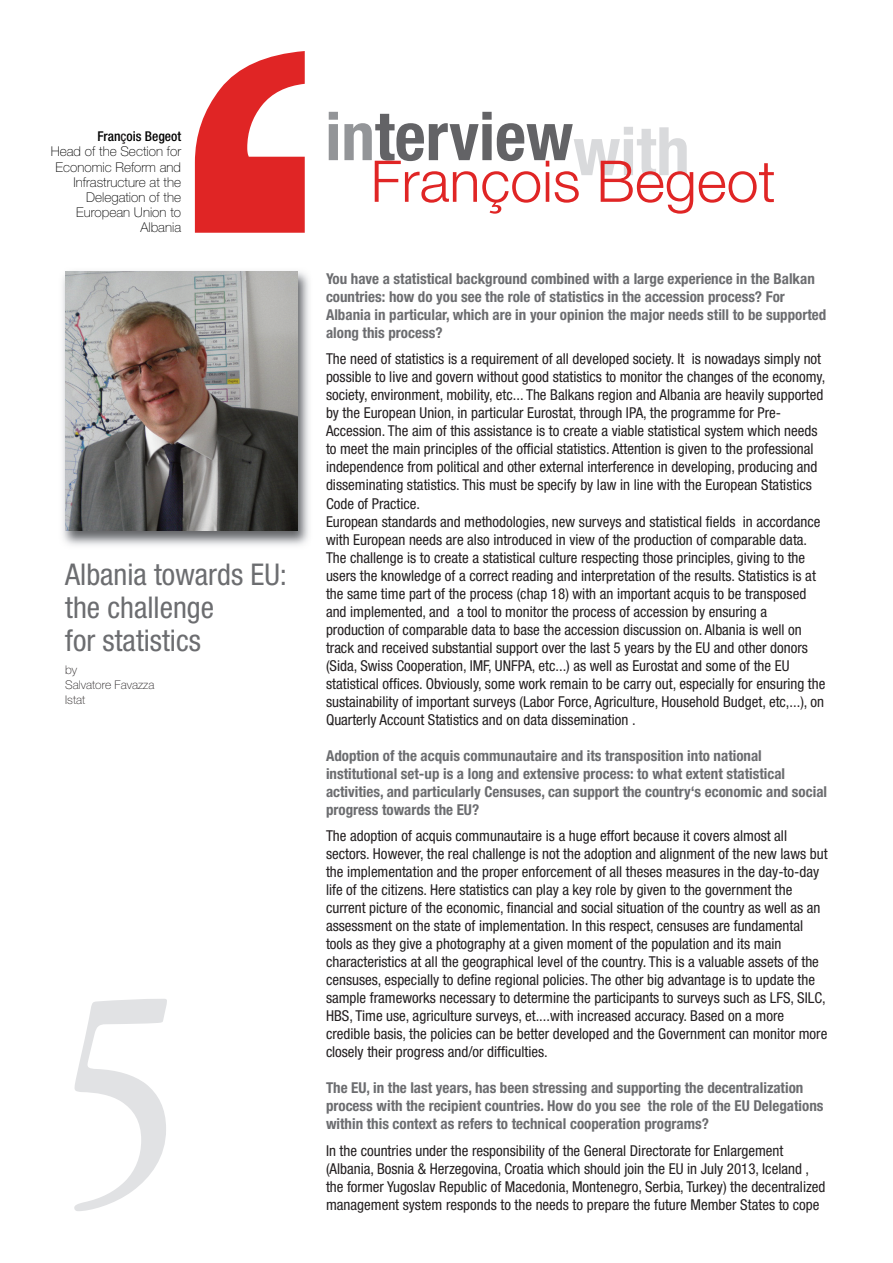
<style>
.page{position:relative;width:893px;height:1263px;background:#fff}
.page>*{position:absolute;margin:0;border:0;box-sizing:border-box;transform-origin:0 0}
.t1{font:condensed 300px "ITC Garamond Std";color:#e1e2e4}
.t2{font:700 condensed 67.05px "Helvetica Neue LT Std";color:#636366}
.t3{font:300 57.6px "Helvetica Neue LT Std";color:#e02525}
.t4{font:condensed 30px/33px "Helvetica Neue LT Std";color:#6c6d70}
.t5{font:condensed 15px/18px "Helvetica Neue LT Std";color:#231f20}
.t6{font:700 condensed 15px/18px "Helvetica Neue LT Std";color:#6c6d70}
.t7{font:100 13.5px/15.1px "Helvetica Neue LT Std";color:#000;text-align:right}
.t8{font:100 12px/15px "Helvetica Neue LT Std";color:#231f20}
.s1{font-weight:500;font-stretch:condensed}
.s2{font-weight:500;font-stretch:condensed;color:#231f20}
.s3{color:#939598}
.s4{color:#d9dadc}
</style>
<div class="page">
<img style="left:62px;top:271px;width:247px;height:275px">
<img style="left:65px;top:272px;width:232px;height:258px">
<svg style="left:195px;top:51px;width:110px;height:182px"></svg>
<p class="t7" style="left:51px;top:130px;width:132px"><span class="s1">Fran</span><span class="s2">ç</span><span class="s1">ois Begeot<br></span>Head of the Section for<br>Economic Reform and<br>Infrastructure at the<br>Delegation of the<br>European Union to<br>Albania</p>
<h3 class="t4" style="left:65px;top:560px;width:223px">Albania towards EU: the challenge<br>for statistics</h3>
<p class="t8" style="left:65px;top:664px;width:91px">by<br>Salvatore Favazza<br>Istat</p>
<h1 class="t1" style="left:57px;top:979px;width:126px">5</h1>
<h2 class="t2" style="left:325px;top:112px;width:366px"><span class="s3">in</span>terview<span class="s4">with</span></h2>
<h3 class="t3" style="left:371px;top:161px;width:407px">François Begeot</h3>
<p class="t6" style="left:326px;top:271px;width:502px">You have a statistical background combined with a large experience in the Balkan countries: how do you see the role of statistics in the accession process? For Albania in particular, which are in your opinion the major needs still to be supported along this process?</p>
<p class="t5" style="left:326px;top:351px;width:501px">The need of statistics is a requirement of all developed society. It is nowadays simply not possible to live and govern without good statistics to monitor the changes of the economy, society, environment, mobility, etc... The Balkans region and Albania are heavily supported by the European Union, in particular Eurostat, through IPA, the programme for Pre-Accession. The aim of this assistance is to create a viable statistical system which needs to meet the main principles of the official statistics. Attention is given to the professional independence from political and other external interference in developing, producing and disseminating statistics. This must be specify by law in line with the European Statistics Code of Practice.<br>European standards and methodologies, new surveys and statistical fields in accordance with European needs are also introduced in view of the production of comparable data.<br>The challenge is to create a statistical culture respecting those principles, giving to the users the knowledge of a correct reading and interpretation of the results. Statistics is at the same time part of the process (chap 18) with an important acquis to be transposed and implemented, and a tool to monitor the process of accession by ensuring a production of comparable data to base the accession discussion on. Albania is well on track and received substantial support over the last 5 years by the EU and other donors (Sida, Swiss Cooperation, IMF, UNFPA, etc...) as well as Eurostat and some of the EU statistical offices. Obviously, some work remain to be carry out, especially for ensuring the sustainability of important surveys (Labor Force, Agriculture, Household Budget, etc,...), on Quarterly Account Statistics and on data dissemination .</p>
<p class="t6" style="left:326px;top:747px;width:503px">Adoption of the acquis communautaire and its transposition into national institutional set-up is a long and extensive process: to what extent statistical activities, and particularly Censuses, can support the country‘s economic and social progress towards the EU?</p>
<p class="t5" style="left:326px;top:828px;width:503px">The adoption of acquis communautaire is a huge effort because it covers almost all sectors. However, the real challenge is not the adoption and alignment of the new laws but the implementation and the proper enforcement of all theses measures in the day-to-day life of the citizens. Here statistics can play a key role by given to the government the current picture of the economic, financial and social situation of the country as well as an assessment on the state of implementation. In this respect, censuses are fundamental tools as they give a photography at a given moment of the population and its main characteristics at all the geographical level of the country. This is a valuable assets of the censuses, especially to define regional policies. The other big advantage is to update the sample frameworks necessary to determine the participants to surveys such as LFS, SILC, HBS, Time use, agriculture surveys, et....with increased accuracy. Based on a more credible basis, the policies can be better developed and the Government can monitor more closely their progress and/or difficulties.</p>
<p class="t6" style="left:326px;top:1080px;width:499px">The EU, in the last years, has been stressing and supporting the decentralization process with the recipient countries. How do you see the role of the EU Delegations within this context as refers to technical cooperation programs?</p>
<p class="t5" style="left:326px;top:1142px;width:501px">In the countries under the responsibility of the General Directorate for Enlargement (Albania, Bosnia &amp; Herzegovina, Croatia which should join the EU in July 2013, Iceland , the former Yugoslav Republic of Macedonia, Montenegro, Serbia, Turkey) the decentralized management system responds to the needs to prepare the future Member States to cope</p>
</div>
